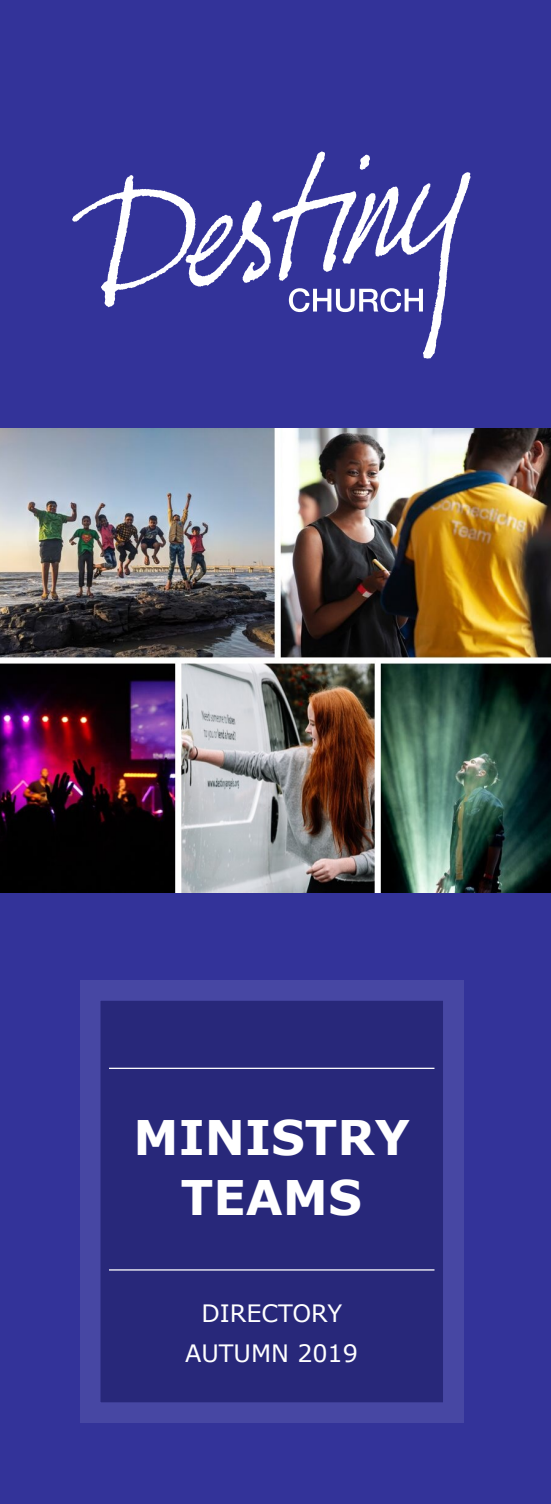
<style>
.page{position:relative;width:551px;height:1504px;background:#fff}
.page>*{position:absolute;margin:0;border:0;box-sizing:border-box;transform-origin:0 0}
.t1{font:700 51.62px/66px "Verdana";color:#fff;text-align:center}
.t2{font:700 47.6px/60.7px "Verdana";color:#fff;text-align:center}
.t3{font:25.9px/43.9px "Verdana";letter-spacing:-.005em;color:#fff;text-align:center}
.t4{font:23.97px/40.4px "Verdana";letter-spacing:-.005em;color:#fff;text-align:center}
</style>
<div class="page">
<div style="left:0;top:0;width:551px;height:1503px;background:#339"></div>
<img style="left:0;top:428px;width:551px;height:464px">
<svg style="left:80px;top:980px;width:383px;height:442px;background:#2e2e82"></svg>
<hr style="left:109px;top:1067px;width:325px;height:1px;background:#fff">
<hr style="left:109px;top:1269px;width:325px;height:1px;background:#fff">
<svg style="left:72px;top:151px;width:398px;height:207px"></svg>
<svg style="left:289px;top:288px;width:134px;height:24px"></svg>
<p class="t1" style="left:123px;top:1090px;width:301px">MINISTRY<br>TEAMS</p>
<p class="t2" style="left:133px;top:1105px;width:278px">MINISTRY<br>TEAMS</p>
<p class="t4" style="left:185px;top:1292px;width:174px">DIRECTORY<br>AUTUMN 2019</p>
<p class="t3" style="left:179px;top:1293px;width:189px">DIRECTORY<br>AUTUMN 2019</p>
</div>
